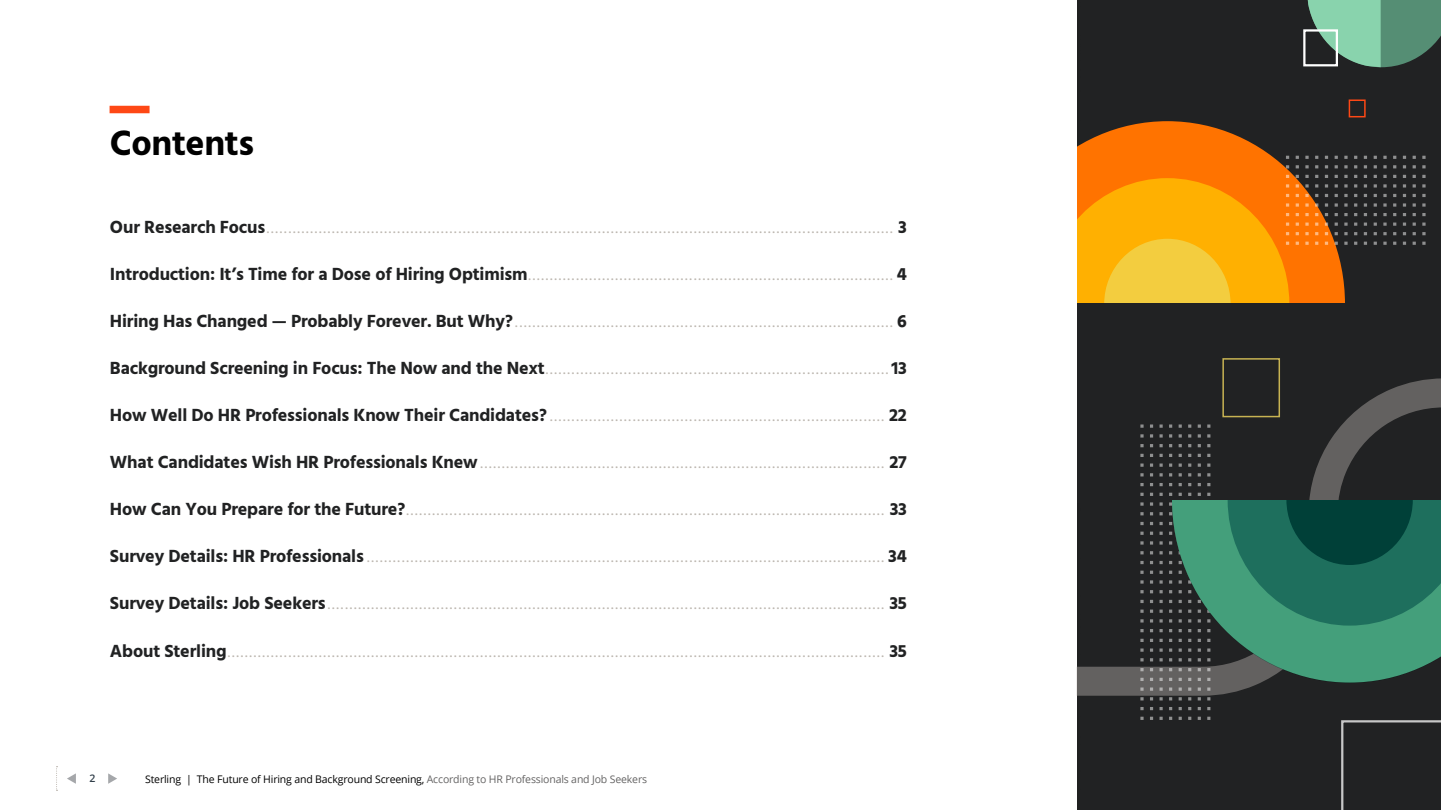
<style>
.page{position:relative;width:1441px;height:810px;background:#fff}
.page>*{position:absolute;margin:0;border:0;box-sizing:border-box;transform-origin:0 0}
.t1{font:700 36px "Hind";letter-spacing:-.01em;color:#000}
.t2{font:300 18px "Hind";color:#bcb6af}
.t3{font:10.5px "Open Sans";letter-spacing:-.015em;color:#000}
.t4{font:600 10.5px "Open Sans";color:#303e49}
.s1{font-weight:700;color:#212223}
.s2{color:#646363}
</style>
<div class="page">
<svg style="left:108px;top:773px;width:9px;height:11px"></svg>
<svg style="left:67px;top:773px;width:9px;height:11px"></svg>
<svg style="left:56px;top:766px;width:2px;height:25px"></svg>
<div style="left:1070px;top:0;width:370px;height:810px;background:#212223"></div>
<div style="left:1348px;top:99px;width:17px;height:18px;border:2px solid #fe4815"></div>
<svg style="left:1303px;top:0;width:137px;height:100px"></svg>
<div style="left:1303px;top:29px;width:34px;height:37px;border:2px solid #fff"></div>
<svg style="left:1076px;top:121px;width:189px;height:30px;fill:#ff7300"></svg>
<div style="left:972px;top:0;width:104px;height:810px;background:#fff"></div>
<svg style="left:1076px;top:151px;width:364px;height:659px"></svg>
<div style="left:110px;top:106px;width:39px;height:7px;background:#fe4815"></div>
<h1 class="t1" style="left:110px;top:121px;width:146px">Contents</h1>
<p class="t2" style="left:110px;top:215px;width:798px"><span class="s1">Our Research Focus</span>................................................................................................................................................ <span class="s1">3</span></p>
<p class="t2" style="left:110px;top:262px;width:798px"><span class="s1">Introduction: It’s Time for a Dose of Hiring Optimism</span>.................................................................................... <span class="s1">4</span></p>
<p class="t2" style="left:110px;top:309px;width:798px"><span class="s1">Hiring Has Changed — Probably Forever. But Why?</span>....................................................................................... <span class="s1">6</span></p>
<p class="t2" style="left:110px;top:356px;width:798px"><span class="s1">Background Screening in Focus: The Now and the Next</span>...............................................................................<span class="s1">13</span></p>
<p class="t2" style="left:110px;top:403px;width:798px"><span class="s1">How Well Do HR Professionals Know Their Candidates?</span>............................................................................. <span class="s1">22</span></p>
<p class="t2" style="left:110px;top:450px;width:798px"><span class="s1">What Candidates Wish HR Professionals Knew</span>............................................................................................. <span class="s1">27</span></p>
<p class="t2" style="left:110px;top:497px;width:798px"><span class="s1">How Can You Prepare for the Future?</span>.............................................................................................................. <span class="s1">33</span></p>
<p class="t2" style="left:110px;top:545px;width:798px"><span class="s1">Survey Details: HR Professionals</span>....................................................................................................................... <span class="s1">34</span></p>
<p class="t2" style="left:110px;top:592px;width:798px"><span class="s1">Survey Details: Job Seekers</span>................................................................................................................................ <span class="s1">35</span></p>
<p class="t2" style="left:110px;top:639px;width:798px"><span class="s1">About Sterling</span>....................................................................................................................................................... <span class="s1">35</span></p>
<p class="t4" style="left:89px;top:771px;width:7px">2</p>
<p class="t3" style="left:145px;top:772px;width:503px">Sterling | The Future of Hiring and Background Screening, <span class="s2">According to HR Professionals and Job Seekers</span></p>
</div>
